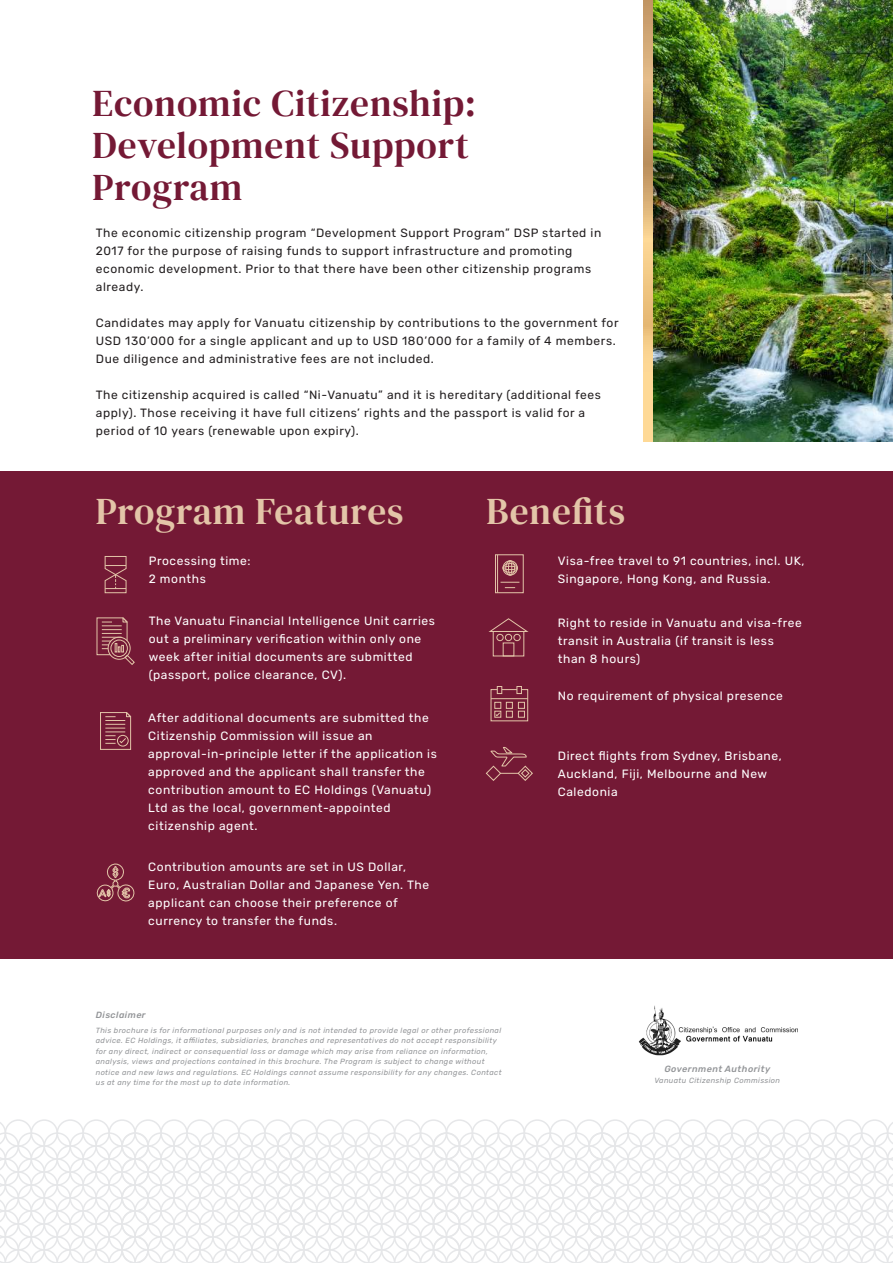
<style>
.page{position:relative;width:893px;height:1263px;background:#fff}
.page>*{position:absolute;margin:0;border:0;box-sizing:border-box;transform-origin:0 0}
.t1{font:37.5px/42px "DM Serif Text";letter-spacing:.025em;color:#741935}
.t2{font:37.5px "DM Serif Text";letter-spacing:.025em;color:#e3c5a8}
.t3{font:12px/18px "Rubik";letter-spacing:.05em;color:#fff}
.t4{font:12px/18px "Rubik";letter-spacing:.05em;color:#231f20}
.t5{font:italic 500 9px "Rubik";letter-spacing:.05em;color:#939598}
.t6{font:italic 7.5px/10.5px "Rubik";letter-spacing:.05em;color:#939598}
</style>
<div class="page">
<div style="left:0;top:472px;width:893px;height:487px;background:#741935"></div>
<svg style="left:644px;top:0;width:10px;height:441px;background:#d2b175"></svg>
<svg style="left:0;top:1119px;width:893px;height:144px"></svg>
<div style="left:18px;top:1132px;width:27px;height:28px;border:2px solid #e6e7e9;border-radius:50%"></div>
<div style="left:5px;top:1119px;width:27px;height:28px;border:2px solid #e6e7e9;border-radius:50%"></div>
<div style="left:44px;top:1132px;width:27px;height:28px;border:2px solid #e6e7e9;border-radius:50%"></div>
<div style="left:31px;top:1119px;width:27px;height:28px;border:2px solid #e6e7e9;border-radius:50%"></div>
<div style="left:69px;top:1132px;width:28px;height:28px;border:2px solid #e6e7e9;border-radius:50%"></div>
<div style="left:57px;top:1119px;width:27px;height:28px;border:2px solid #e6e7e9;border-radius:50%"></div>
<div style="left:95px;top:1132px;width:28px;height:28px;border:2px solid #e6e7e9;border-radius:50%"></div>
<div style="left:82px;top:1119px;width:28px;height:28px;border:2px solid #e6e7e9;border-radius:50%"></div>
<div style="left:121px;top:1132px;width:28px;height:28px;border:2px solid #e6e7e9;border-radius:50%"></div>
<div style="left:108px;top:1119px;width:28px;height:28px;border:2px solid #e6e7e9;border-radius:50%"></div>
<svg style="left:104px;top:556px;width:23px;height:37px"></svg>
<svg style="left:100px;top:712px;width:32px;height:38px"></svg>
<div style="left:503px;top:560px;width:15px;height:15px;border:1px solid #e3c5a8;border-radius:50%"></div>
<div style="left:505px;top:560px;width:10px;height:15px;border:1px solid #e3c5a8;border-radius:50%"></div>
<div style="left:508px;top:560px;width:4px;height:15px;border:1px solid #e3c5a8;border-radius:50%"></div>
<div style="left:503px;top:563px;width:15px;height:10px;border:1px solid #e3c5a8;border-radius:50%"></div>
<div style="left:503px;top:566px;width:15px;height:4px;border:1px solid #e3c5a8;border-radius:50%"></div>
<svg style="left:501px;top:582px;width:18px;height:6px"></svg>
<hr style="left:497px;top:555px;width:1px;height:38px;background:#e3c5a8">
<div style="left:495px;top:554px;width:29px;height:39px;border:1px solid #e3c5a8"></div>
<svg style="left:490px;top:689px;width:38px;height:33px"></svg>
<div style="left:497px;top:686px;width:5px;height:8px;border:1px solid #e3c5a8"></div>
<div style="left:517px;top:686px;width:5px;height:8px;border:1px solid #e3c5a8"></div>
<hr style="left:491px;top:698px;width:37px;height:1px;background:#e3c5a8">
<div style="left:494px;top:702px;width:7px;height:7px;border:1px solid #e3c5a8"></div>
<div style="left:494px;top:711px;width:7px;height:7px;border:1px solid #e3c5a8"></div>
<div style="left:506px;top:702px;width:7px;height:7px;border:1px solid #e3c5a8"></div>
<div style="left:506px;top:711px;width:7px;height:7px;border:1px solid #e3c5a8"></div>
<div style="left:518px;top:702px;width:7px;height:7px;border:1px solid #e3c5a8"></div>
<div style="left:518px;top:711px;width:7px;height:7px;border:1px solid #e3c5a8"></div>
<svg style="left:485px;top:746px;width:48px;height:35px"></svg>
<img style="left:654px;top:0;width:239px;height:441px">
<svg style="left:96px;top:617px;width:39px;height:48px"></svg>
<svg style="left:97px;top:863px;width:38px;height:38px"></svg>
<div style="left:493px;top:631px;width:31px;height:25px;border:1px solid #e3c5a8"></div>
<div style="left:503px;top:643px;width:11px;height:13px;border:1px solid #e3c5a8"></div>
<svg style="left:488px;top:618px;width:41px;height:14px"></svg>
<div style="left:505px;top:634px;width:7px;height:7px;border:1px solid #e3c5a8;border-radius:50%"></div>
<div style="left:513px;top:634px;width:8px;height:7px;border:1px solid #e3c5a8;border-radius:50%"></div>
<div style="left:496px;top:634px;width:8px;height:7px;border:1px solid #e3c5a8;border-radius:50%"></div>
<img style="left:638px;top:1005px;width:159px;height:51px">
<h1 class="t1" style="left:93px;top:83px;width:385px">Economic Citizenship:<br>Development Support<br>Program</h1>
<p class="t4" style="left:96px;top:224px;width:507px">The economic citizenship program “Development Support Program” DSP started in 2017 for the purpose of raising funds to support infrastructure and promoting economic development. Prior to that there have been other citizenship programs already.</p>
<p class="t4" style="left:96px;top:314px;width:524px">Candidates may apply for Vanuatu citizenship by contributions to the government for<br>USD 130’000 for a single applicant and up to USD 180’000 for a family of 4 members.<br>Due diligence and administrative fees are not included.</p>
<p class="t4" style="left:96px;top:386px;width:507px">The citizenship acquired is called “Ni-Vanuatu” and it is hereditary (additional fees apply). Those receiving it have full citizens’ rights and the passport is valid for a period of 10 years (renewable upon expiry).</p>
<h1 class="t2" style="left:96px;top:490px;width:309px">Program Features</h1>
<h1 class="t2" style="left:486px;top:490px;width:140px">Benefits</h1>
<p class="t3" style="left:149px;top:552px;width:103px">Processing time:<br>2 months</p>
<p class="t3" style="left:149px;top:612px;width:288px">The Vanuatu Financial Intelligence Unit carries out a preliminary verification within only one week after initial documents are submitted (passport, police clearance, CV).</p>
<p class="t3" style="left:148px;top:709px;width:290px">After additional documents are submitted the Citizenship Commission will issue an approval-in-principle letter if the application is approved and the applicant shall transfer the contribution amount to EC Holdings (Vanuatu)<br>Ltd as the local, government-appointed citizenship agent.</p>
<p class="t3" style="left:148px;top:858px;width:282px">Contribution amounts are set in US Dollar, Euro, Australian Dollar and Japanese Yen. The applicant can choose their preference of currency to transfer the funds.</p>
<p class="t5" style="left:96px;top:1010px;width:51px">Disclaimer</p>
<p class="t6" style="left:96px;top:1025px;width:407px">This brochure is for informational purposes only and is not intended to provide legal or other professional advice. EC Holdings, it affiliates, subsidiaries, branches and representatives do not accept responsibility for any direct, indirect or consequential loss or damage which may arise from reliance on information, analysis, views and projections contained in this brochure. The Program is subject to change without notice and new laws and regulations. EC Holdings cannot assume responsibility for any changes. Contact us at any time for the most up to date information.</p>
<p class="t3" style="left:558px;top:552px;width:248px">Visa-free travel to 91 countries, incl. UK,<br>Singapore, Hong Kong, and Russia.</p>
<p class="t3" style="left:558px;top:614px;width:245px">Right to reside in Vanuatu and visa-free transit in Australia (if transit is less than 8 hours)</p>
<p class="t3" style="left:558px;top:687px;width:227px">No requirement of physical presence</p>
<p class="t3" style="left:558px;top:747px;width:225px">Direct flights from Sydney, Brisbane,<br>Auckland, Fiji, Melbourne and New<br>Caledonia</p>
<p class="t5" style="left:664px;top:1064px;width:107px">Government Authority</p>
<p class="t6" style="left:654px;top:1075px;width:127px">Vanuatu Citizenship Commission</p>
</div>
